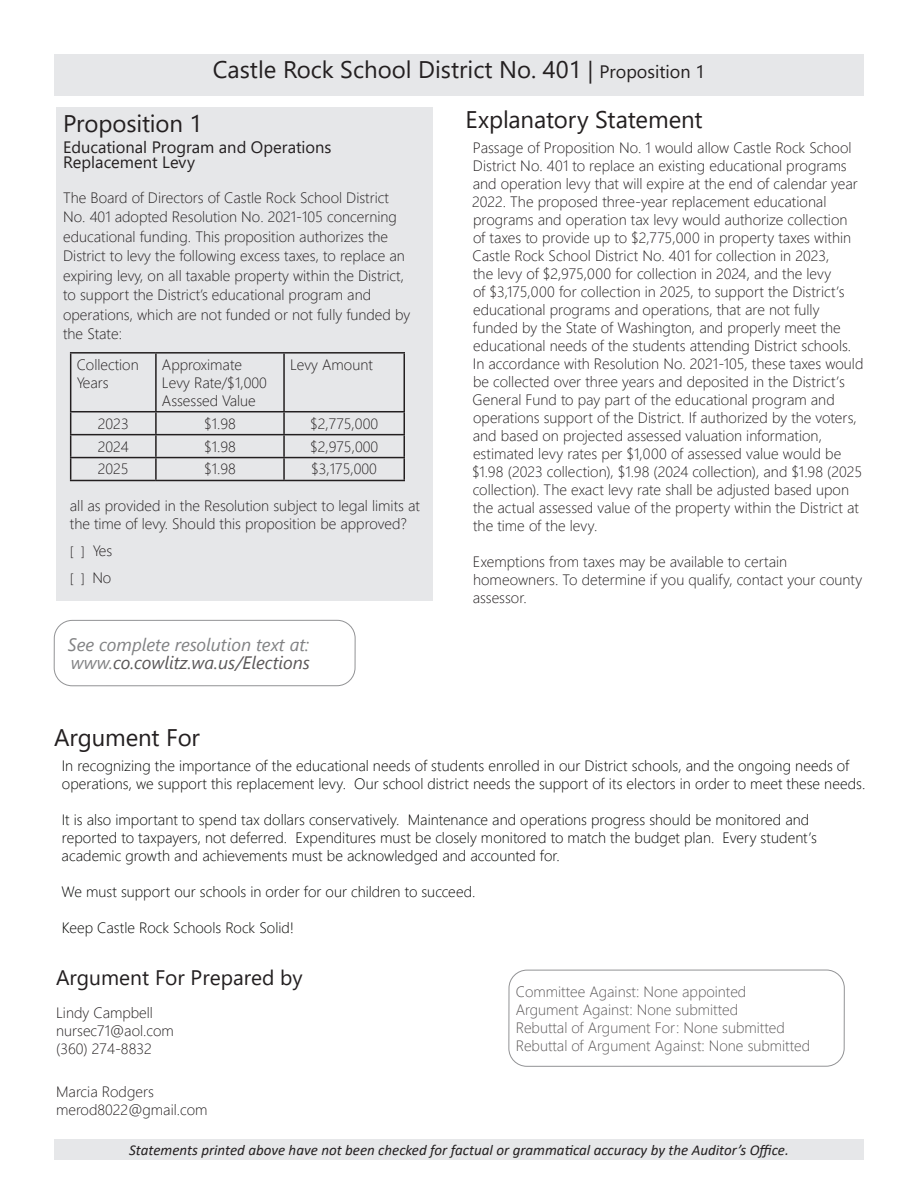
<style>
.page{position:relative;width:918px;height:1188px;background:#fff}
.page>*{position:absolute;margin:0;border:0;box-sizing:border-box;transform-origin:0 0}
.t1{font:24px/49.7px "Segoe UI";color:#231f20;text-align:right}
.t2{font:21px "Segoe UI";color:#231f20}
.t3{font:italic 18px/18px "Segoe UI";color:#57585a}
.t4{font:16.5px/15px "Segoe UI";color:#231f20}
.t5{font:300 15px/18px "Segoe UI";color:#231f20}
.t6{font:300 15px/18px "Segoe UI";color:#040503}
.t7{font:italic 15px "Calibri";color:#231f20}
.t8{font:300 13.5px "Segoe UI";color:#231f20}
.s1{font-size:22.5px}
.s2{font-size:18px}
.s3{font-size:13.5px}
.s4{font-size:15px}
.s5{color:#231f20}
</style>
<div class="page">
<div style="left:56px;top:107px;width:377px;height:493px;background:#e6e7e9"></div>
<div style="left:509px;top:970px;width:336px;height:97px;border:1px solid #6c6d70;border-radius:18px"></div>
<div style="left:54px;top:54px;width:810px;height:41px;background:#e6e7e9"></div>
<hr style="left:70px;top:352px;width:86px;height:2px;background:#231f20">
<hr style="left:70px;top:354px;width:1px;height:57px;background:#231f20">
<hr style="left:156px;top:352px;width:128px;height:2px;background:#231f20">
<hr style="left:155px;top:354px;width:2px;height:57px;background:#231f20">
<hr style="left:284px;top:352px;width:121px;height:2px;background:#231f20">
<hr style="left:283px;top:354px;width:2px;height:57px;background:#231f20">
<hr style="left:404px;top:354px;width:1px;height:57px;background:#231f20">
<hr style="left:70px;top:411px;width:86px;height:1px;background:#231f20">
<hr style="left:156px;top:411px;width:128px;height:1px;background:#231f20">
<hr style="left:155px;top:412px;width:2px;height:22px;background:#231f20">
<hr style="left:284px;top:411px;width:121px;height:1px;background:#231f20">
<hr style="left:283px;top:412px;width:2px;height:22px;background:#231f20">
<hr style="left:70px;top:434px;width:86px;height:1px;background:#231f20">
<hr style="left:156px;top:434px;width:128px;height:1px;background:#231f20">
<hr style="left:155px;top:435px;width:2px;height:22px;background:#231f20">
<hr style="left:284px;top:434px;width:121px;height:1px;background:#231f20">
<hr style="left:283px;top:435px;width:2px;height:22px;background:#231f20">
<hr style="left:70px;top:457px;width:86px;height:1px;background:#231f20">
<svg style="left:70px;top:412px;width:1px;height:68px"></svg>
<hr style="left:156px;top:457px;width:128px;height:1px;background:#231f20">
<hr style="left:155px;top:458px;width:2px;height:22px;background:#231f20">
<hr style="left:284px;top:457px;width:121px;height:1px;background:#231f20">
<hr style="left:283px;top:458px;width:2px;height:22px;background:#231f20">
<svg style="left:404px;top:412px;width:1px;height:68px"></svg>
<hr style="left:70px;top:480px;width:86px;height:1px;background:#231f20">
<hr style="left:156px;top:480px;width:128px;height:1px;background:#231f20">
<hr style="left:284px;top:480px;width:121px;height:1px;background:#231f20">
<div style="left:54px;top:1139px;width:810px;height:21px;background:#e6e7e9"></div>
<div style="left:54px;top:620px;width:301px;height:66px;border:1px solid #6c6d70;border-radius:18px"></div>
<h1 class="t1" style="left:213px;top:43px;width:494px">Castle Rock School District No. 401 <span class="s1">|</span> <span class="s2">Proposition 1<br></span>Explanatory Statement</h1>
<p class="t5" style="left:472px;top:137px;width:393px">Passage of Proposition No. 1 would allow Castle Rock School District No. 401 to replace an existing educational programs and operation levy that will expire at the end of calendar year 2022. The proposed three-year replacement educational programs and operation tax levy would authorize collection<br>of taxes to provide up to $2,775,000 in property taxes within Castle Rock School District No. 401 for collection in 2023,<br>the levy of $2,975,000 for collection in 2024, and the levy<br>of $3,175,000 for collection in 2025, to support the District’s educational programs and operations, that are not fully funded by the State of Washington, and properly meet the educational needs of the students attending District schools.<br>In accordance with Resolution No. 2021-105, these taxes would be collected over three years and deposited in the District’s General Fund to pay part of the educational program and operations support of the District. If authorized by the voters, and based on projected assessed valuation information, estimated levy rates per $1,000 of assessed value would be $1.98 (2023 collection), $1.98 (2024 collection), and $1.98 (2025 collection). The exact levy rate shall be adjusted based upon the actual assessed value of the property within the District at the time of the levy.</p>
<p class="t5" style="left:473px;top:551px;width:391px">Exemptions from taxes may be available to certain homeowners. To determine if you qualify, contact your county assessor.</p>
<h1 class="t1" style="left:63px;top:96px;width:141px">Proposition 1</h1>
<p class="t4" style="left:63px;top:138px;width:270px">Educational Program and Operations<br>Replacement Levy</p>
<p class="t5" style="left:63px;top:186px;width:349px;line-height:19.5px">The Board of Directors of Castle Rock School District No. 401 adopted Resolution No. 2021-105 concerning educational funding. This proposition authorizes the District to levy the following excess taxes, to replace an expiring levy, on all taxable property within the District, to support the District’s educational program and operations, which are not funded or not fully funded by the State:</p>
<p class="t5" style="left:77px;top:354px;width:64px">Collection<br>Years</p>
<p class="t5" style="left:162px;top:354px;width:106px">Approximate<br>Levy Rate/$1,000<br>Assessed Value</p>
<p class="t5" style="left:290px;top:354px;width:84px">Levy Amount</p>
<p class="t5" style="left:98px;top:413px;width:32px">2023</p>
<p class="t5" style="left:204px;top:413px;width:33px">$1.98</p>
<p class="t5" style="left:310px;top:413px;width:69px">$2,775,000</p>
<p class="t5" style="left:98px;top:436px;width:33px">2024</p>
<p class="t5" style="left:204px;top:436px;width:33px">$1.98</p>
<p class="t5" style="left:310px;top:436px;width:70px">$2,975,000</p>
<p class="t5" style="left:98px;top:459px;width:32px">2025</p>
<p class="t5" style="left:204px;top:459px;width:33px">$1.98</p>
<p class="t5" style="left:311px;top:459px;width:67px">$3,175,000</p>
<p class="t5" style="left:70px;top:495px;width:352px">all as provided in the Resolution subject to legal limits at the time of levy. Should this proposition be approved?</p>
<p class="t5" style="left:70px;top:540px;width:44px"><span class="s3">[ ]</span> Yes</p>
<p class="t8" style="left:70px;top:566px;width:43px">[ ] <span class="s4">No</span></p>
<p class="t3" style="left:68px;top:632px;width:244px">See complete resolution text at: www.<span class="s5">co.cowlitz.wa.us/Elections</span></p>
<h1 class="t1" style="left:54px;top:711px;width:147px">Argument For</h1>
<p class="t6" style="left:62px;top:755px;width:805px">In recognizing the importance of the educational needs of students enrolled in our District schools, and the ongoing needs of operations, we support this replacement levy. Our school district needs the support of its electors in order to meet these needs.</p>
<p class="t6" style="left:62px;top:809px;width:757px">It is also important to spend tax dollars conservatively. Maintenance and operations progress should be monitored and reported to taxpayers, not deferred. Expenditures must be closely monitored to match the budget plan. Every student’s academic growth and achievements must be acknowledged and accounted for.</p>
<p class="t6" style="left:62px;top:881px;width:415px">We must support our schools in order for our children to succeed.</p>
<p class="t6" style="left:62px;top:917px;width:234px">Keep Castle Rock Schools Rock Solid!</p>
<h2 class="t2" style="left:56px;top:958px;width:248px">Argument For Prepared by</h2>
<p class="t5" style="left:56px;top:1002px;width:119px">Lindy Campbell nursec71@aol.com (360) 274-8832</p>
<p class="t5" style="left:56px;top:1081px;width:153px">Marcia Rodgers merod8022@gmail.com</p>
<p class="t7" style="left:129px;top:1140px;width:661px">Statements printed above have not been checked for factual or grammatical accuracy by the Auditor’s Office.</p>
<p class="t5" style="left:516px;top:981px;width:296px">Committee Against: None appointed Argument Against: None submitted<br>Rebuttal of Argument For: None submitted Rebuttal of Argument Against: None submitted</p>
</div>
